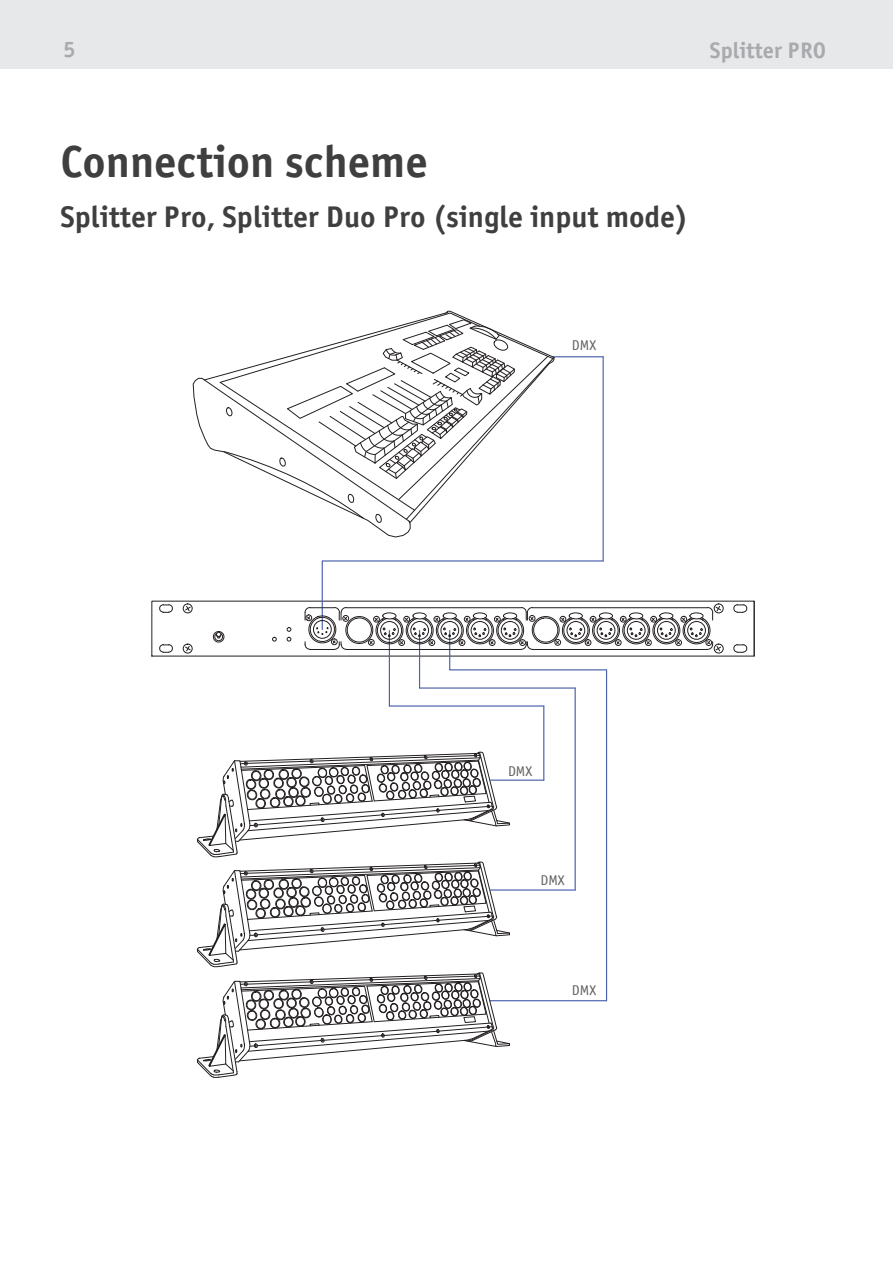
<style>
.page{position:relative;width:893px;height:1263px;background:#fff}
.page>*{position:absolute;margin:0;border:0;box-sizing:border-box;transform-origin:0 0}
.t1{font:700 45px "Officina Sans C";color:#3f3f40}
.t2{font:700 30px "Officina Sans C";color:#3f3f40}
.t3{font:700 22.5px "Officina Sans C";color:#a8aaad}
.t4{font:14.25px "Officina Sans CTT";color:#615f5c}
</style>
<div class="page">
<div style="left:0;top:0;width:893px;height:68px;background:#e7e8e9"></div>
<hr style="left:603px;top:357px;width:1px;height:204px;background:#4b61ad">
<hr style="left:543px;top:706px;width:1px;height:74px;background:#4b61ad">
<hr style="left:575px;top:688px;width:1px;height:202px;background:#4b61ad">
<hr style="left:606px;top:670px;width:1px;height:331px;background:#4b61ad">
<hr style="left:552px;top:356px;width:51px;height:1px;background:#4b61ad">
<hr style="left:490px;top:779px;width:54px;height:2px;background:#4b61ad">
<hr style="left:490px;top:889px;width:85px;height:2px;background:#4b61ad">
<hr style="left:490px;top:1000px;width:117px;height:1px;background:#4b61ad">
<svg style="left:196px;top:751px;width:314px;height:327px"></svg>
<svg style="left:192px;top:310px;width:363px;height:228px"></svg>
<hr style="left:389px;top:630px;width:1px;height:76px;background:#4b61ad">
<hr style="left:419px;top:630px;width:1px;height:58px;background:#4b61ad">
<hr style="left:420px;top:687px;width:155px;height:2px;background:#4b61ad">
<hr style="left:389px;top:705px;width:155px;height:2px;background:#4b61ad">
<svg style="left:151px;top:560px;width:604px;height:111px"></svg>
<p class="t3" style="left:63px;top:37px;width:14px">5</p>
<p class="t3" style="left:710px;top:38px;width:118px">Splitter PRO</p>
<h1 class="t1" style="left:60px;top:137px;width:369px">Connection scheme</h1>
<p class="t2" style="left:60px;top:200px;width:630px">Splitter Pro, Splitter Duo Pro (single input mode)</p>
<p class="t4" style="left:572px;top:338px;width:26px">DMX</p>
<p class="t4" style="left:508px;top:764px;width:26px">DMX</p>
<p class="t4" style="left:541px;top:873px;width:26px">DMX</p>
<p class="t4" style="left:572px;top:982px;width:26px">DMX</p>
</div>
